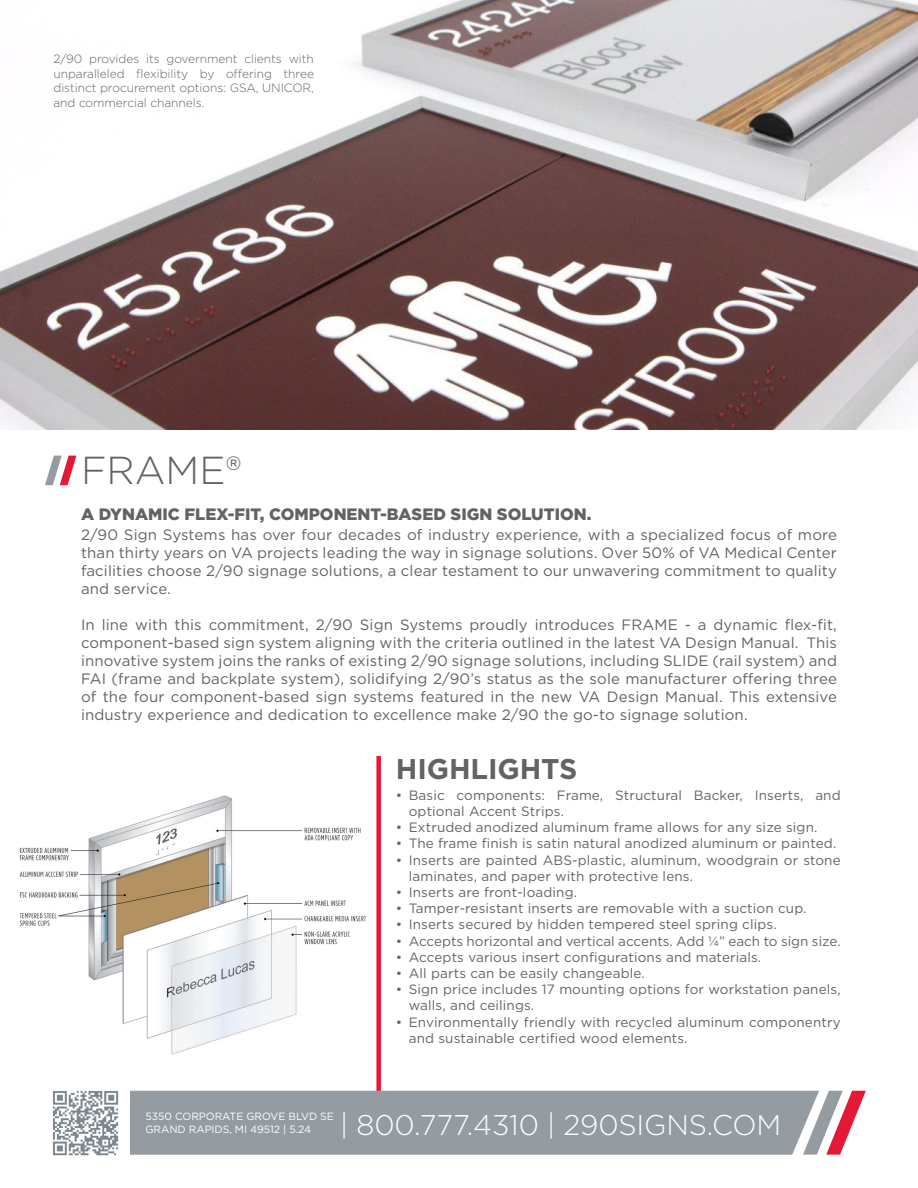
<style>
.page{position:relative;width:918px;height:1188px;background:#fff}
.page>*{position:absolute;margin:0;border:0;box-sizing:border-box;transform-origin:0 0}
.micro_page{font:300 39px "Gotham";color:#636366}
.t1{font:300 28.5px "Gotham";letter-spacing:-.005em;color:#fff}
.t2{font:700 28.5px "Gotham";letter-spacing:-.005em;color:#636366}
.t3{font:900 16.5px "Gotham";color:#636366}
.t4{font:15px/18px "Gotham";letter-spacing:.01em;color:#636366;text-align:justify}
.t5{font:13.5px/16.2px "Gotham";letter-spacing:.01em;color:#636366}
.t6{font:300 12px/14.4px "Gotham";letter-spacing:-.005em;color:#636366;text-align:justify}
.t7{font:10.5px "Gotham";letter-spacing:-.005em;color:#fff}
</style>
<div class="page">
<img style="left:19px;top:795px;width:347px;height:260px">
<img style="left:0;top:0;width:918px;height:429px">
<div style="left:376px;top:756px;width:5px;height:378px;background:#e51836"></div>
<svg style="left:45px;top:456px;width:31px;height:29px"></svg>
<div style="left:130px;top:1091px;width:673px;height:64px;background:#959ca1"></div>
<svg style="left:803px;top:1091px;width:63px;height:64px"></svg>
<img style="left:53px;top:1091px;width:66px;height:65px">
<p class="t6" style="left:53px;top:52px;width:262px">2/90 provides its government clients with unparalleled flexibility by offering three distinct procurement options: GSA, UNICOR, and commercial channels.</p>
<p class="micro_page" style="left:81px;top:445px;width:162px">FRAME®</p>
<p class="t3" style="left:81px;top:503px;width:512px">A DYNAMIC FLEX-FIT, COMPONENT-BASED SIGN SOLUTION.</p>
<p class="t4" style="left:81px;top:525px;width:758px">2/90 Sign Systems has over four decades of industry experience, with a specialized focus of more than thirty years on VA projects leading the way in signage solutions. Over 50% of VA Medical Center facilities choose 2/90 signage solutions, a clear testament to our unwavering commitment to quality and service.</p>
<p class="t4" style="left:81px;top:615px;width:758px">In line with this commitment, 2/90 Sign Systems proudly introduces FRAME - a dynamic flex-fit, component-based sign system aligning with the criteria outlined in the latest VA Design Manual. This innovative system joins the ranks of existing 2/90 signage solutions, including SLIDE (rail system) and FAI (frame and backplate system), solidifying 2/90’s status as the sole manufacturer offering three of the four component-based sign systems featured in the new VA Design Manual. This extensive industry experience and dedication to excellence make 2/90 the go-to signage solution.</p>
<p class="t2" style="left:396px;top:750px;width:183px">HIGHLIGHTS</p>
<p class="t5" style="left:396px;top:787px;width:8px">•</p>
<p class="t5" style="left:396px;top:819px;width:8px">•</p>
<p class="t5" style="left:396px;top:835px;width:8px">•</p>
<p class="t5" style="left:396px;top:851px;width:8px">•</p>
<p class="t5" style="left:396px;top:884px;width:8px">•</p>
<p class="t5" style="left:396px;top:900px;width:8px">•</p>
<p class="t5" style="left:396px;top:916px;width:8px">•</p>
<p class="t5" style="left:396px;top:932px;width:8px">•</p>
<p class="t5" style="left:396px;top:949px;width:8px">•</p>
<p class="t5" style="left:396px;top:965px;width:8px">•</p>
<p class="t5" style="left:396px;top:981px;width:8px">•</p>
<p class="t5" style="left:396px;top:1013px;width:8px">•</p>
<p class="t5" style="left:409px;top:787px;width:433px">Basic components: Frame, Structural Backer, Inserts, and optional Accent Strips.</p>
<p class="t5" style="left:409px;top:819px;width:410px">Extruded anodized aluminum frame allows for any size sign.</p>
<p class="t5" style="left:409px;top:835px;width:429px">The frame finish is satin natural anodized aluminum or painted.</p>
<p class="t5" style="left:409px;top:851px;width:434px">Inserts are painted ABS-plastic, aluminum, woodgrain or stone laminates, and paper with protective lens.</p>
<p class="t5" style="left:409px;top:884px;width:170px">Inserts are front-loading.</p>
<p class="t5" style="left:409px;top:900px;width:399px">Tamper-resistant inserts are removable with a suction cup.</p>
<p class="t5" style="left:409px;top:916px;width:370px">Inserts secured by hidden tempered steel spring clips.</p>
<p class="t5" style="left:409px;top:932px;width:433px">Accepts horizontal and vertical accents. Add ¼” each to sign size.</p>
<p class="t5" style="left:409px;top:949px;width:354px">Accepts various insert configurations and materials.</p>
<p class="t5" style="left:409px;top:965px;width:238px">All parts can be easily changeable.</p>
<p class="t5" style="left:409px;top:981px;width:433px">Sign price includes 17 mounting options for workstation panels, walls, and ceilings.</p>
<p class="t5" style="left:409px;top:1013px;width:433px">Environmentally friendly with recycled aluminum componentry and sustainable certified wood elements.</p>
<p class="t7" style="left:145px;top:1110px;width:190px">5350 CORPORATE GROVE BLVD SE</p>
<p class="t7" style="left:145px;top:1123px;width:167px">GRAND RAPIDS, MI 49512 | 5.24</p>
<p class="t1" style="left:340px;top:1107px;width:443px">| 800.777.4310 | 290SIGNS.COM</p>
</div>
